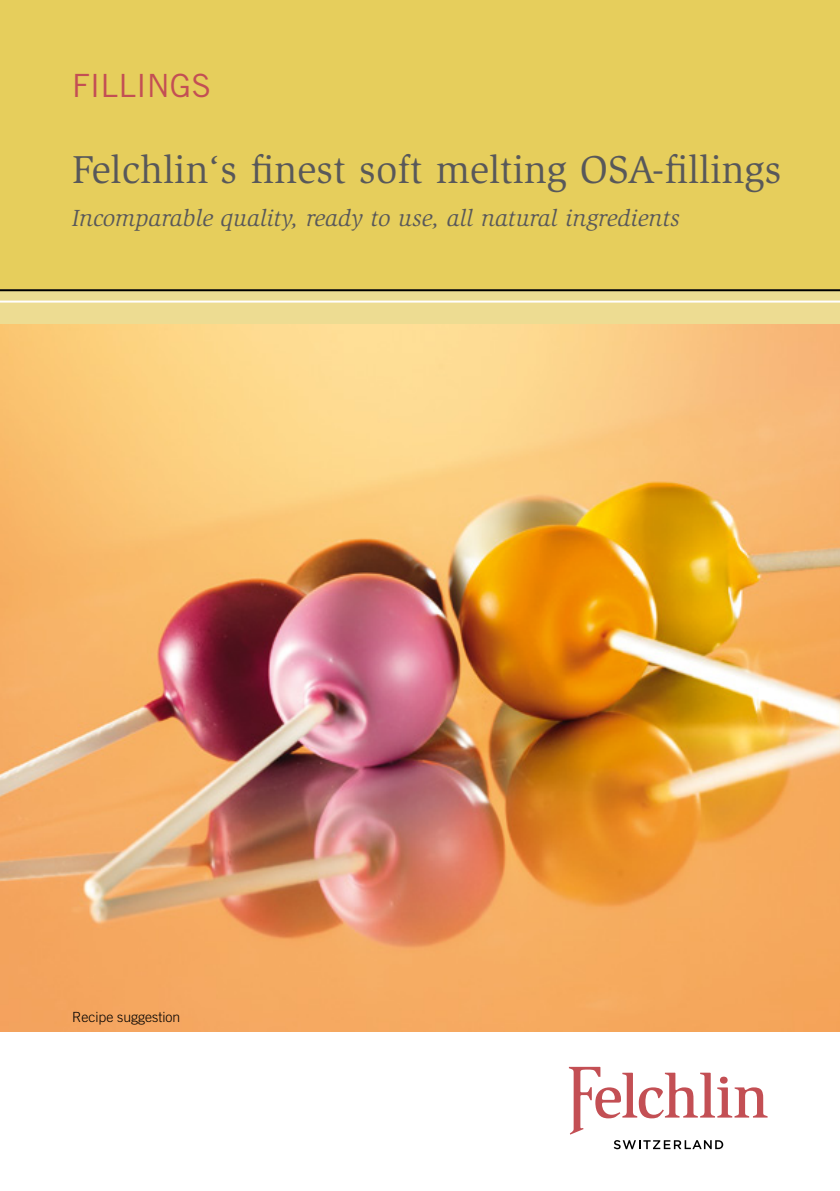
<style>
.page{position:relative;width:840px;height:1191px;background:#fff}
.page>*{position:absolute;margin:0;border:0;box-sizing:border-box;transform-origin:0 0}
.t1{font:40px "Slimbach";color:#58585a}
.t2{font:32px "Trade Gothic";color:#c34f54}
.t3{font:italic 24px "Slimbach";color:#58585a}
.t4{font:300 14px "Trade Gothic";color:#000}
</style>
<div class="page">
<img style="left:0;top:323px;width:839px;height:709px">
<svg style="left:568px;top:1066px;width:199px;height:68px"></svg>
<svg style="left:613px;top:1140px;width:109px;height:9px"></svg>
<div style="left:0;top:0;width:839px;height:323px;background:#e6ce5c"></div>
<div style="left:0;top:289px;width:839px;height:34px;background:#eddc92"></div>
<hr style="left:0;top:289px;width:839px;height:2px;background:#000">
<hr style="left:0;top:300px;width:839px;height:2px;background:#fff">
<h2 class="t2" style="left:72px;top:66px;width:140px">Fillings</h2>
<h1 class="t1" style="left:72px;top:147px;width:710px">Felchlin‘s finest soft melting OSA-fillings</h1>
<p class="t3" style="left:72px;top:205px;width:609px">Incomparable quality, ready to use, all natural ingredients</p>
<p class="t4" style="left:72px;top:1008px;width:110px">Recipe suggestion</p>
</div>
